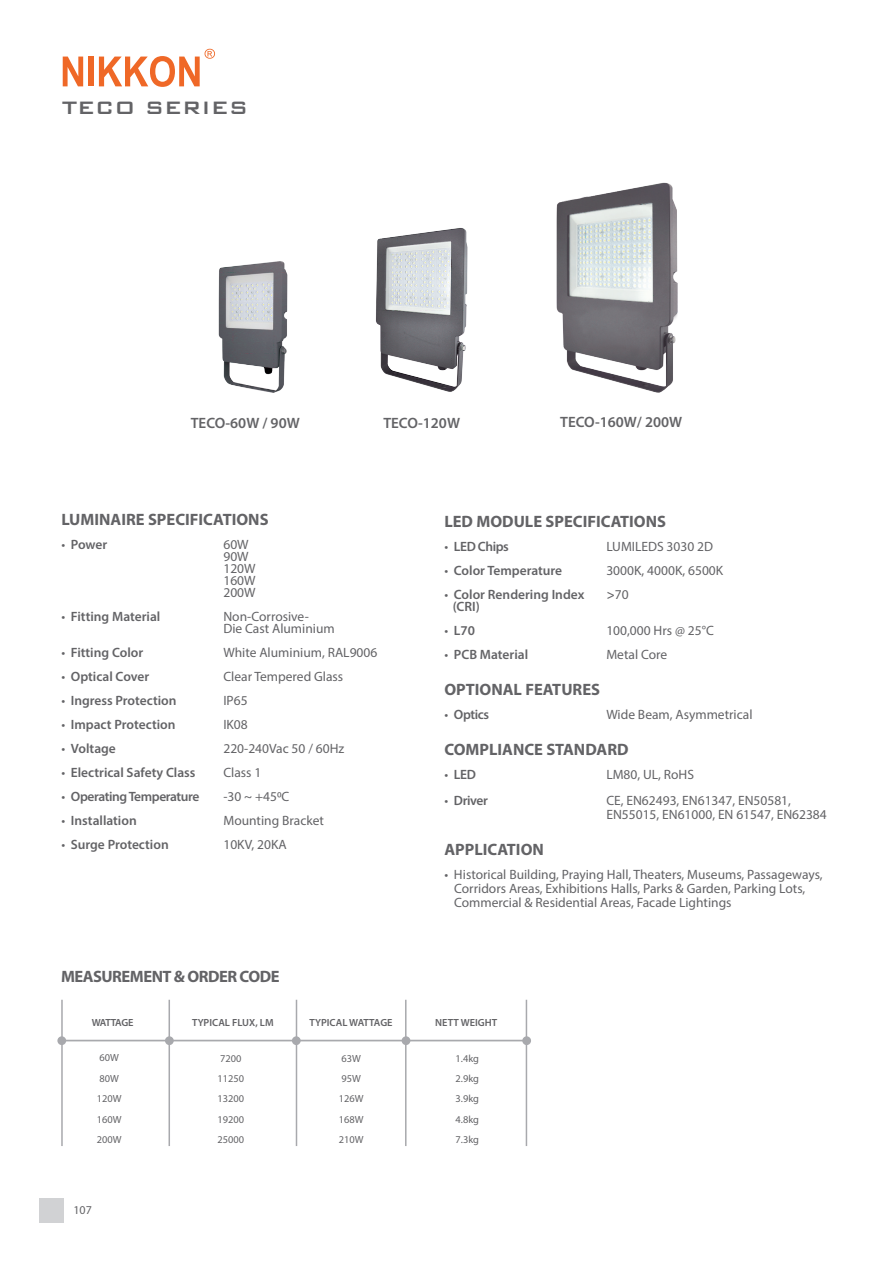
<style>
.page{position:relative;width:893px;height:1263px;background:#fff}
.page>*{position:absolute;margin:0;border:0;box-sizing:border-box;transform-origin:0 0}
.t1{font:500 24px "Bank Gothic BT";color:#636366}
.t2{font:700 16.5px "Myriad Pro";color:#636366}
.t3{font:700 16.5px "Myriad Pro";letter-spacing:-.03em;color:#636366}
.t4{font:600 15px "Myriad Pro";color:#636366}
.t5{font:13.5px/12px "Myriad Pro";color:#636366}
.t6{font:600 13.5px "Myriad Pro";color:#636366}
.t7{font:600 13.5px "Myriad Pro";letter-spacing:-.03em;color:#636366}
.t8{font:12px "Myriad Pro";color:#636366}
.t9{font:10.35px/20.4px "Myriad Pro";color:#636366}
.t10{font:600 10.35px "Myriad Pro";color:#636366}
.t11{font:600 10.35px "Myriad Pro";letter-spacing:-.065em;color:#636366}
.s1{font-weight:400}
.s2{font-weight:600}
</style>
<div class="page">
<div style="left:40px;top:1198px;width:24px;height:25px;background:#d1d2d4"></div>
<img style="left:376px;top:228px;width:92px;height:164px">
<img style="left:556px;top:182px;width:122px;height:211px">
<img style="left:218px;top:261px;width:70px;height:132px">
<hr style="left:296px;top:1000px;width:1px;height:146px;background:#a8a9ad">
<hr style="left:405px;top:1000px;width:2px;height:146px;background:#a8a9ad">
<hr style="left:526px;top:1000px;width:1px;height:146px;background:#a8a9ad">
<div style="left:292px;top:1036px;width:9px;height:9px;background:#a8a9ad;border-radius:50%"></div>
<div style="left:402px;top:1036px;width:8px;height:9px;background:#a8a9ad;border-radius:50%"></div>
<div style="left:522px;top:1036px;width:9px;height:9px;background:#a8a9ad;border-radius:50%"></div>
<svg style="left:66px;top:1040px;width:456px;height:1px"></svg>
<hr style="left:169px;top:1000px;width:1px;height:146px;background:#a8a9ad">
<hr style="left:61px;top:1000px;width:2px;height:146px;background:#a8a9ad">
<div style="left:57px;top:1036px;width:9px;height:9px;background:#a8a9ad;border-radius:50%"></div>
<div style="left:165px;top:1036px;width:9px;height:9px;background:#a8a9ad;border-radius:50%"></div>
<svg style="left:63px;top:57px;width:20px;height:29px"></svg>
<div style="left:89px;top:57px;width:5px;height:29px;background:#ef6827"></div>
<svg style="left:99px;top:49px;width:116px;height:38px"></svg>
<h1 class="t1" style="left:62px;top:94px;width:188px">TECO SERIES</h1>
<p class="t4" style="left:191px;top:413px;width:111px">TECO-60W / 90W</p>
<p class="t4" style="left:383px;top:413px;width:78px">TECO-120W</p>
<p class="t4" style="left:560px;top:413px;width:123px">TECO-160W/ 200W</p>
<p class="t2" style="left:61px;top:509px;width:209px">LUMINAIRE SPECIFICATIONS</p>
<p class="t6" style="left:61px;top:536px;width:47px"><span class="s1">•</span> Power</p>
<p class="t5" style="left:223px;top:539px;width:34px">60W<br>90W<br>120W<br>160W<br>200W</p>
<p class="t6" style="left:61px;top:608px;width:100px"><span class="s1">•</span> Fitting Material</p>
<p class="t5" style="left:223px;top:611px;width:113px">Non-Corrosive-<br>Die Cast Aluminium</p>
<p class="t6" style="left:61px;top:644px;width:83px"><span class="s1">•</span> Fitting Color</p>
<p class="t5" style="left:223px;top:647px;width:155px">White Aluminium, RAL9006</p>
<p class="t6" style="left:61px;top:668px;width:89px"><span class="s1">•</span> Optical Cover</p>
<p class="t5" style="left:223px;top:671px;width:121px">Clear Tempered Glass</p>
<p class="t6" style="left:61px;top:692px;width:117px"><span class="s1">•</span> Ingress Protection</p>
<p class="t5" style="left:223px;top:695px;width:26px">IP65</p>
<p class="t6" style="left:61px;top:716px;width:116px"><span class="s1">•</span> Impact Protection</p>
<p class="t5" style="left:223px;top:719px;width:26px">IK08</p>
<p class="t6" style="left:61px;top:740px;width:56px"><span class="s1">•</span> Voltage</p>
<p class="t5" style="left:223px;top:743px;width:122px">220-240Vac 50 / 60Hz</p>
<p class="t6" style="left:61px;top:764px;width:136px"><span class="s1">•</span> Electrical Safety Class</p>
<p class="t5" style="left:223px;top:767px;width:40px">Class 1</p>
<p class="t7" style="left:61px;top:788px;width:140px"><span class="s1">•</span> Operating Temperature</p>
<p class="t5" style="left:223px;top:791px;width:68px">-30 ~ +450C</p>
<p class="t6" style="left:61px;top:812px;width:77px"><span class="s1">•</span> Installation</p>
<p class="t5" style="left:223px;top:815px;width:102px">Mounting Bracket</p>
<p class="t6" style="left:61px;top:836px;width:109px"><span class="s1">•</span> Surge Protection</p>
<p class="t5" style="left:223px;top:839px;width:65px">10KV, 20KA</p>
<p class="t3" style="left:61px;top:966px;width:220px">MEASUREMENT &amp; ORDER CODE</p>
<p class="t2" style="left:444px;top:511px;width:223px">LED MODULE SPECIFICATIONS</p>
<p class="t7" style="left:444px;top:538px;width:66px"><span class="s1">•</span> LED Chips</p>
<p class="t5" style="left:606px;top:540px;width:108px">LUMILEDS 3030 2D</p>
<p class="t6" style="left:444px;top:562px;width:119px"><span class="s1">•</span> Color Temperature</p>
<p class="t5" style="left:606px;top:564px;width:118px">3000K, 4000K, 6500K</p>
<p class="t6" style="left:444px;top:586px;width:142px"><span class="s1">•</span> Color Rendering Index</p>
<p class="t5" style="left:607px;top:588px;width:23px"><span class="s2">&gt;</span>70</p>
<p class="t6" style="left:453px;top:598px;width:29px">(CRI)</p>
<p class="t6" style="left:444px;top:622px;width:32px"><span class="s1">•</span> L70</p>
<p class="t5" style="left:606px;top:624px;width:109px">100,000 Hrs @ 25°C</p>
<p class="t6" style="left:444px;top:646px;width:85px"><span class="s1">•</span> PCB Material</p>
<p class="t5" style="left:606px;top:648px;width:62px">Metal Core</p>
<p class="t2" style="left:444px;top:679px;width:157px">OPTIONAL FEATURES</p>
<p class="t6" style="left:444px;top:706px;width:46px"><span class="s1">•</span> Optics</p>
<p class="t5" style="left:606px;top:708px;width:148px">Wide Beam, Asymmetrical</p>
<p class="t2" style="left:444px;top:739px;width:186px">COMPLIANCE STANDARD</p>
<p class="t6" style="left:444px;top:766px;width:33px"><span class="s1">•</span> LED</p>
<p class="t5" style="left:606px;top:768px;width:89px">LM80, UL, RoHS</p>
<p class="t6" style="left:444px;top:792px;width:45px"><span class="s1">•</span> Driver</p>
<p class="t5" style="left:606px;top:793px;width:222px;line-height:14.2px">CE, EN62493, EN61347, EN50581,<br>EN55015, EN61000, EN 61547, EN62384</p>
<p class="t2" style="left:444px;top:839px;width:101px">APPLICATION</p>
<p class="t5" style="left:454px;top:867px;width:370px;line-height:14.2px;text-indent:-10px">• Historical Building, Praying Hall, Theaters, Museums, Passageways,<br>Corridors Areas, Exhibitions Halls, Parks &amp; Garden, Parking Lots,<br>Commercial &amp; Residential Areas, Facade Lightings</p>
<p class="t11" style="left:92px;top:1016px;width:43px">WATTAGE</p>
<p class="t10" style="left:192px;top:1016px;width:83px">TYPICAL FLUX, LM</p>
<p class="t10" style="left:310px;top:1016px;width:84px">TYPICAL WATTAGE</p>
<p class="t10" style="left:435px;top:1016px;width:63px">NETT WEIGHT</p>
<p class="t9" style="left:97px;top:1048px;width:26px">60W<br>80W<br>120W<br>160W<br>200W</p>
<p class="t9" style="left:339px;top:1048px;width:26px">63W<br>95W<br>126W<br>168W<br>210W</p>
<p class="t9" style="left:456px;top:1048px;width:25px;text-align:justify">1.4kg 2.9kg 3.9kg 4.8kg 7.3kg</p>
<p class="t9" style="left:218px;top:1048px;width:28px">7200<br>11250<br>13200<br>19200<br>25000</p>
<p class="t8" style="left:73px;top:1202px;width:20px">107</p>
</div>
